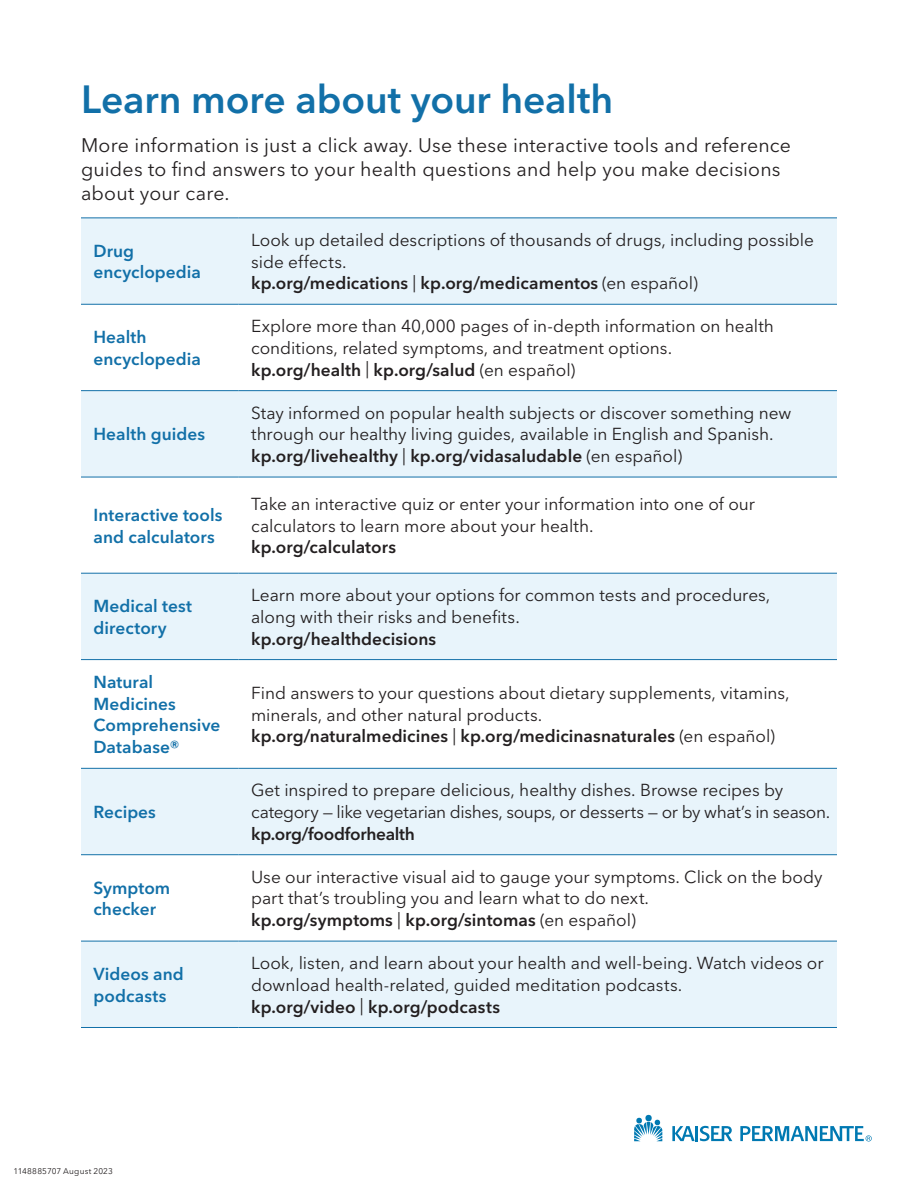
<style>
.page{position:relative;width:918px;height:1188px;background:#fff}
.page>*{position:absolute;margin:0;border:0;box-sizing:border-box;transform-origin:0 0}
.t1{font:600 39px "Avenir Next LT Pro";letter-spacing:-.005em;color:#1270a8}
.t2{font:19.5px/24px "Avenir Next LT Pro";letter-spacing:.01em;color:#231f20}
.t3{font:17.25px/21.8px "Avenir Next LT Pro";color:#231f20}
.t4{font:600 17.25px/21.8px "Avenir Next LT Pro";letter-spacing:.005em;color:#1270a8}
.t5{font:600 17.25px "Avenir Next LT Pro";color:#231f20}
.t6{font:8.25px "Avenir Next LT Pro";letter-spacing:.02em;color:#231f20}
.s1{font-weight:600}
</style>
<div class="page">
<svg style="left:634px;top:1117px;width:28px;height:24px"></svg>
<div style="left:645px;top:1115px;width:7px;height:6px;background:#0079b2;border-radius:50%"></div>
<svg style="left:672px;top:1126px;width:60px;height:15px"></svg>
<svg style="left:740px;top:1126px;width:132px;height:15px"></svg>
<div style="left:81px;top:219px;width:756px;height:808px;background:#e8f4fb"></div>
<svg style="left:81px;top:305px;width:756px;height:636px"></svg>
<svg style="left:81px;top:660px;width:756px;height:108px"></svg>
<hr style="left:81px;top:218px;width:158px;height:1px;background:#1270a8">
<hr style="left:239px;top:218px;width:598px;height:1px;background:#1270a8">
<hr style="left:81px;top:304px;width:158px;height:1px;background:#1270a8">
<hr style="left:239px;top:304px;width:598px;height:1px;background:#1270a8">
<hr style="left:81px;top:390px;width:158px;height:1px;background:#1270a8">
<hr style="left:239px;top:390px;width:598px;height:1px;background:#1270a8">
<hr style="left:81px;top:477px;width:158px;height:1px;background:#1270a8">
<hr style="left:239px;top:477px;width:598px;height:1px;background:#1270a8">
<hr style="left:81px;top:573px;width:158px;height:1px;background:#1270a8">
<hr style="left:239px;top:573px;width:598px;height:1px;background:#1270a8">
<hr style="left:81px;top:659px;width:158px;height:1px;background:#1270a8">
<hr style="left:239px;top:659px;width:598px;height:1px;background:#1270a8">
<hr style="left:81px;top:768px;width:158px;height:1px;background:#1270a8">
<hr style="left:239px;top:768px;width:598px;height:1px;background:#1270a8">
<hr style="left:81px;top:854px;width:158px;height:1px;background:#1270a8">
<hr style="left:239px;top:854px;width:598px;height:1px;background:#1270a8">
<hr style="left:81px;top:941px;width:158px;height:1px;background:#1270a8">
<hr style="left:81px;top:1027px;width:158px;height:1px;background:#1270a8">
<hr style="left:239px;top:941px;width:598px;height:1px;background:#1270a8">
<hr style="left:239px;top:1027px;width:598px;height:1px;background:#1270a8">
<h1 class="t1" style="left:81px;top:75px;width:534px">Learn more about your health</h1>
<p class="t2" style="left:81px;top:133px;width:712px">More information is just a click away. Use these interactive tools and reference guides to find answers to your health questions and help you make decisions about your care.</p>
<p class="t4" style="left:93px;top:240px;width:109px">Drug encyclopedia</p>
<p class="t3" style="left:251px;top:229px;width:564px">Look up detailed descriptions of thousands of drugs, including possible side effects.<br><span class="s1">kp.org/medications</span> | <span class="s1">kp.org/medicamentos</span> (en español)</p>
<p class="t4" style="left:93px;top:326px;width:109px">Health encyclopedia</p>
<p class="t3" style="left:251px;top:315px;width:524px">Explore more than 40,000 pages of in-depth information on health conditions, related symptoms, and treatment options. <span class="s1">kp.org/health</span> | <span class="s1">kp.org/salud</span> (en español)</p>
<p class="t4" style="left:93px;top:423px;width:113px">Health guides</p>
<p class="t3" style="left:251px;top:402px;width:542px">Stay informed on popular health subjects or discover something new through our healthy living guides, available in English and Spanish. <span class="s1">kp.org/livehealthy</span> | <span class="s1">kp.org/vidasaludable</span> (en español)</p>
<p class="t4" style="left:93px;top:504px;width:130px">Interactive tools and calculators</p>
<p class="t3" style="left:251px;top:493px;width:505px">Take an interactive quiz or enter your information into one of our calculators to learn more about your health.</p>
<p class="t5" style="left:251px;top:537px;width:146px">kp.org/calculators</p>
<p class="t4" style="left:93px;top:595px;width:100px">Medical test directory</p>
<p class="t3" style="left:251px;top:584px;width:521px">Learn more about your options for common tests and procedures, along with their risks and benefits.</p>
<p class="t5" style="left:251px;top:628px;width:187px">kp.org/healthdecisions</p>
<p class="t4" style="left:93px;top:671px;width:128px">Natural<br>Medicines<br>Comprehensive<br>Database®</p>
<p class="t3" style="left:251px;top:682px;width:540px">Find answers to your questions about dietary supplements, vitamins, minerals, and other natural products.<br><span class="s1">kp.org/naturalmedicines</span> | <span class="s1">kp.org/medicinasnaturales</span> (en español)</p>
<p class="t4" style="left:93px;top:801px;width:64px">Recipes</p>
<p class="t3" style="left:251px;top:779px;width:581px">Get inspired to prepare delicious, healthy dishes. Browse recipes by category — like vegetarian dishes, soups, or desserts — or by what’s in season.</p>
<p class="t5" style="left:251px;top:823px;width:165px">kp.org/foodforhealth</p>
<p class="t4" style="left:93px;top:877px;width:78px">Symptom checker</p>
<p class="t3" style="left:251px;top:866px;width:573px">Use our interactive visual aid to gauge your symptoms. Click on the body part that’s troubling you and learn what to do next.<br><span class="s1">kp.org/symptoms</span> | <span class="s1">kp.org/sintomas</span> (en español)</p>
<p class="t4" style="left:93px;top:963px;width:92px">Videos and podcasts</p>
<p class="t3" style="left:251px;top:952px;width:574px">Look, listen, and learn about your health and well-being. Watch videos or download health-related, guided meditation podcasts.<br><span class="s1">kp.org/video</span> | <span class="s1">kp.org/podcasts</span></p>
<p class="t6" style="left:14px;top:1166px;width:101px">1148885707 August 2023</p>
</div>
